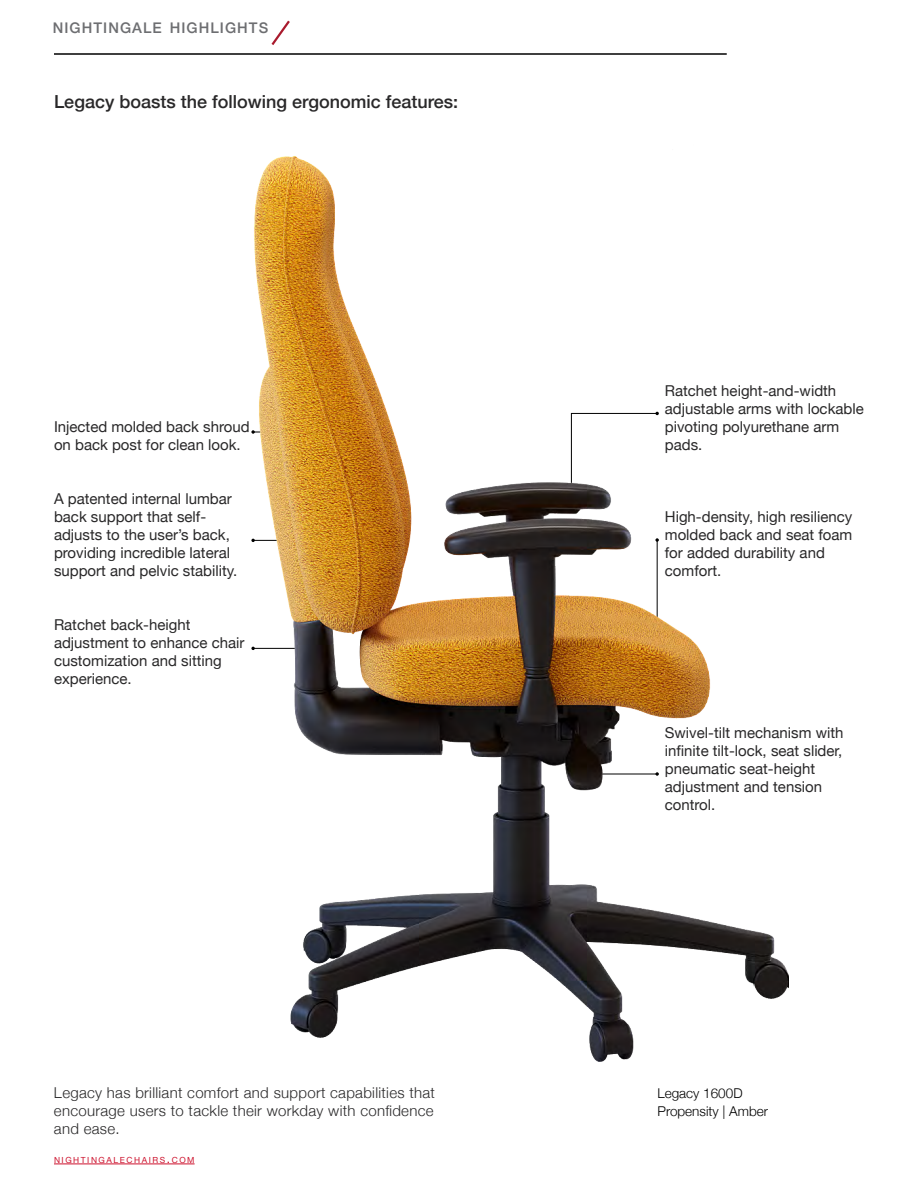
<style>
.page{position:relative;width:918px;height:1188px;background:#fff}
.page>*{position:absolute;margin:0;border:0;box-sizing:border-box;transform-origin:0 0}
.t1{font:500 18px "Helvetica Neue";color:#292829}
.t2{font:15px/18px "Helvetica Neue";color:#292829}
.t3{font:300 15px/18px "Helvetica Neue";letter-spacing:.02em;color:#292829;text-align:justify}
.t4{font:500 14.7px "Helvetica Neue";letter-spacing:.07em;color:#6d6e71}
.t5{font:300 13.5px/18px "Helvetica Neue";color:#000}
.t6{font:8.4px "Helvetica Neue";letter-spacing:.185em;color:#cd122d}
.s1{font-size:12px}
</style>
<div class="page">
<svg style="left:271px;top:20px;width:19px;height:25px"></svg>
<hr style="left:54px;top:1164px;width:141px;height:1px;background:#cd122d">
<hr style="left:54px;top:53px;width:673px;height:2px;background:#000">
<img style="left:253px;top:156px;width:536px;height:906px">
<p class="t4" style="left:53px;top:16px;width:217px">NIGHTINGALE HIGHLIGHTS</p>
<p class="t1" style="left:54px;top:87px;width:406px">Legacy boasts the following ergonomic features:</p>
<p class="t2" style="left:54px;top:419px;width:197px">Injected molded back shroud on back post for clean look.</p>
<p class="t2" style="left:54px;top:491px;width:185px">A patented internal lumbar back support that self&shy;adjusts to the user’s back, providing incredible lateral support and pelvic stability.</p>
<p class="t2" style="left:54px;top:617px;width:192px">Ratchet back-height adjustment to enhance chair customization and sitting experience.</p>
<p class="t3" style="left:54px;top:1083px;width:383px">Legacy has brilliant comfort and support capabilities that encourage users to tackle their workday with confidence and ease.</p>
<p class="t6" style="left:54px;top:1154px;width:142px">NIGHTINGALECHAIRS<span class="s1">.</span>COM</p>
<p class="t2" style="left:665px;top:383px;width:200px">Ratchet height-and-width adjustable arms with lockable pivoting polyurethane arm pads.</p>
<p class="t2" style="left:665px;top:509px;width:189px">High-density, high resiliency molded back and seat foam for added durability and comfort.</p>
<p class="t2" style="left:665px;top:725px;width:180px">Swivel-tilt mechanism with infinite tilt-lock, seat slider, pneumatic seat-height adjustment and tension control.</p>
<p class="t5" style="left:658px;top:1084px;width:112px">Legacy 1600D<br>Propensity | Amber</p>
</div>
